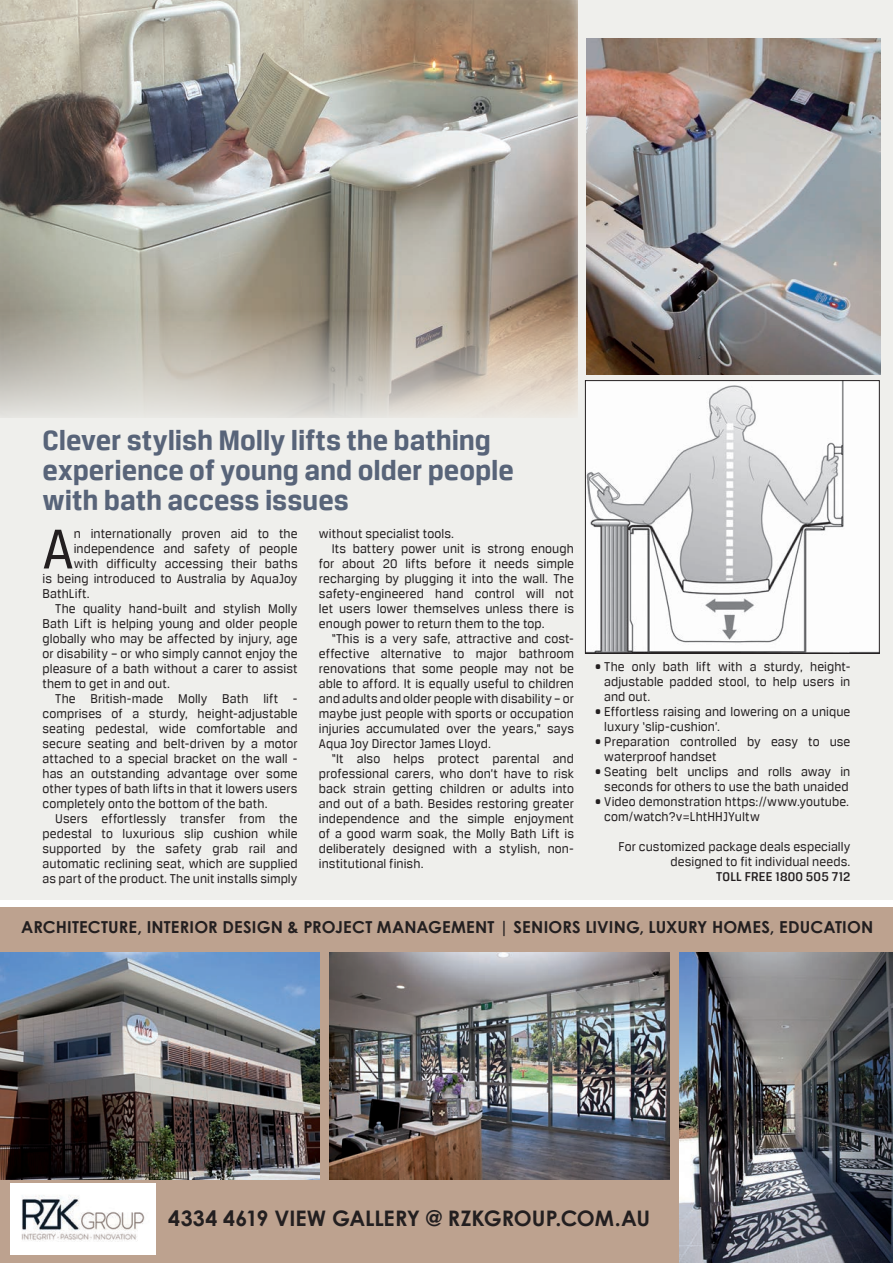
<style>
.page{position:relative;width:893px;height:1263px;background:#fff}
.page>*{position:absolute;margin:0;border:0;box-sizing:border-box;transform-origin:0 0}
.t1{font:59.7px "Breuer Text";color:#231f20}
.t2{font:700 30px/30px "Breuer Text";letter-spacing:-.005em;color:#586479}
.t3{font:700 21.45px "Century Gothic";letter-spacing:-.005em;color:#231f20}
.t4{font:700 16.5px "Century Gothic";letter-spacing:.01em;color:#231f20}
.t5{font:13.5px/15px "Breuer Text";letter-spacing:.005em;color:#231f20}
.t6{font:500 13.5px "Breuer Text";letter-spacing:.015em;color:#231f20}
</style>
<div class="page">
<div style="left:0;top:0;width:893px;height:899px;background:#efefec"></div>
<div style="left:0;top:908px;width:893px;height:355px;background:#bda28f"></div>
<img style="left:679px;top:953px;width:213px;height:310px">
<img style="left:329px;top:953px;width:340px;height:226px">
<img style="left:0;top:953px;width:320px;height:226px">
<img style="left:11px;top:1184px;width:144px;height:70px">
<img style="left:587px;top:382px;width:291px;height:270px">
<div style="left:585px;top:380px;width:295px;height:274px;border:1px solid #231f20"></div>
<img style="left:0;top:0;width:578px;height:418px">
<img style="left:587px;top:39px;width:294px;height:336px">
<h2 class="t2" style="left:43px;top:425px;width:473px">Clever stylish Molly lifts the bathing experience of young and older people with bath access issues</h2>
<h1 class="t1" style="left:43px;top:517px;width:33px">A</h1>
<p class="t5" style="left:74px;top:526px;width:225px">n internationally proven aid to the</p>
<p class="t5" style="left:74px;top:541px;width:225px">independence and safety of people</p>
<p class="t5" style="left:74px;top:556px;width:225px">with difficulty accessing their baths</p>
<p class="t5" style="left:43px;top:571px;width:257px">is being introduced to Australia by AquaJoy</p>
<p class="t5" style="left:43px;top:586px;width:49px">BathLift.</p>
<p class="t5" style="left:55px;top:601px;width:244px">The quality hand-built and stylish Molly</p>
<p class="t5" style="left:43px;top:616px;width:257px">Bath Lift is helping young and older people</p>
<p class="t5" style="left:43px;top:631px;width:257px">globally who may be affected by injury, age</p>
<p class="t5" style="left:43px;top:646px;width:257px">or disability – or who simply cannot enjoy the</p>
<p class="t5" style="left:43px;top:661px;width:257px">pleasure of a bath without a carer to assist</p>
<p class="t5" style="left:43px;top:676px;width:129px">them to get in and out.</p>
<p class="t5" style="left:55px;top:691px;width:244px">The British-made Molly Bath lift -</p>
<p class="t5" style="left:43px;top:706px;width:257px">comprises of a sturdy, height-adjustable</p>
<p class="t5" style="left:43px;top:721px;width:257px">seating pedestal, wide comfortable and</p>
<p class="t5" style="left:43px;top:736px;width:257px">secure seating and belt-driven by a motor</p>
<p class="t5" style="left:43px;top:751px;width:257px">attached to a special bracket on the wall -</p>
<p class="t5" style="left:43px;top:766px;width:257px">has an outstanding advantage over some</p>
<p class="t5" style="left:43px;top:781px;width:257px">other types of bath lifts in that it lowers users</p>
<p class="t5" style="left:43px;top:796px;width:227px">completely onto the bottom of the bath.</p>
<p class="t5" style="left:55px;top:811px;width:244px">Users effortlessly transfer from the</p>
<p class="t5" style="left:43px;top:826px;width:257px">pedestal to luxurious slip cushion while</p>
<p class="t5" style="left:43px;top:841px;width:257px">supported by the safety grab rail and</p>
<p class="t5" style="left:43px;top:856px;width:257px">automatic reclining seat, which are supplied</p>
<p class="t5" style="left:43px;top:871px;width:257px">as part of the product. The unit installs simply</p>
<p class="t5" style="left:319px;top:526px;width:137px">without specialist tools.</p>
<p class="t5" style="left:332px;top:541px;width:244px">Its battery power unit is strong enough</p>
<p class="t5" style="left:319px;top:556px;width:257px">for about 20 lifts before it needs simple</p>
<p class="t5" style="left:319px;top:571px;width:257px">recharging by plugging it into the wall. The</p>
<p class="t5" style="left:319px;top:586px;width:257px">safety-engineered hand control will not</p>
<p class="t5" style="left:319px;top:601px;width:257px">let users lower themselves unless there is</p>
<p class="t5" style="left:319px;top:616px;width:227px">enough power to return them to the top.</p>
<p class="t5" style="left:332px;top:631px;width:244px">“This is a very safe, attractive and cost-</p>
<p class="t5" style="left:319px;top:646px;width:257px">effective alternative to major bathroom</p>
<p class="t5" style="left:319px;top:661px;width:257px">renovations that some people may not be</p>
<p class="t5" style="left:319px;top:676px;width:257px">able to afford. It is equally useful to children</p>
<p class="t5" style="left:319px;top:691px;width:257px">and adults and older people with disability – or</p>
<p class="t5" style="left:319px;top:706px;width:257px">maybe just people with sports or occupation</p>
<p class="t5" style="left:319px;top:721px;width:257px">injuries accumulated over the years,” says</p>
<p class="t5" style="left:319px;top:736px;width:174px">Aqua Joy Director James Lloyd.</p>
<p class="t5" style="left:332px;top:751px;width:244px">“It also helps protect parental and</p>
<p class="t5" style="left:319px;top:766px;width:257px">professional carers, who don’t have to risk</p>
<p class="t5" style="left:319px;top:781px;width:257px">back strain getting children or adults into</p>
<p class="t5" style="left:319px;top:796px;width:257px">and out of a bath. Besides restoring greater</p>
<p class="t5" style="left:319px;top:811px;width:257px">independence and the simple enjoyment</p>
<p class="t5" style="left:319px;top:826px;width:257px">of a good warm soak, the Molly Bath Lift is</p>
<p class="t5" style="left:319px;top:841px;width:257px">deliberately designed with a stylish, non-</p>
<p class="t5" style="left:319px;top:856px;width:106px">institutional finish.</p>
<p class="t5" style="left:604px;top:659px;width:248px;text-align:justify;text-indent:-9px">• The only bath lift with a sturdy, height&shy;adjustable padded stool, to help users in and out.</p>
<p class="t5" style="left:604px;top:704px;width:248px;text-indent:-9px">• Effortless raising and lowering on a unique luxury ‘slip-cushion’.</p>
<p class="t5" style="left:604px;top:734px;width:248px;text-indent:-9px">• Preparation controlled by easy to use waterproof handset</p>
<p class="t5" style="left:595px;top:764px;width:257px;text-align:center">• Seating belt unclips and rolls away in seconds for others to use the bath unaided</p>
<p class="t5" style="left:604px;top:794px;width:246px;text-indent:-9px">• Video demonstration https://www.youtube. com/watch?v=LhtHHJYuItw</p>
<p class="t5" style="left:618px;top:839px;width:234px;text-align:right">For customized package deals especially designed to fit individual needs.</p>
<p class="t6" style="left:716px;top:869px;width:136px">TOLL FREE 1800 505 712</p>
<p class="t4" style="left:21px;top:917px;width:853px">ARCHITECTURE, INTERIOR DESIGN &amp; PROJECT MANAGEMENT | SENIORS LIVING, LUXURY HOMES, EDUCATION</p>
<h3 class="t3" style="left:168px;top:1204px;width:483px">4334 4619 VIEW GALLERY @ RZKGROUP.COM.AU</h3>
</div>
